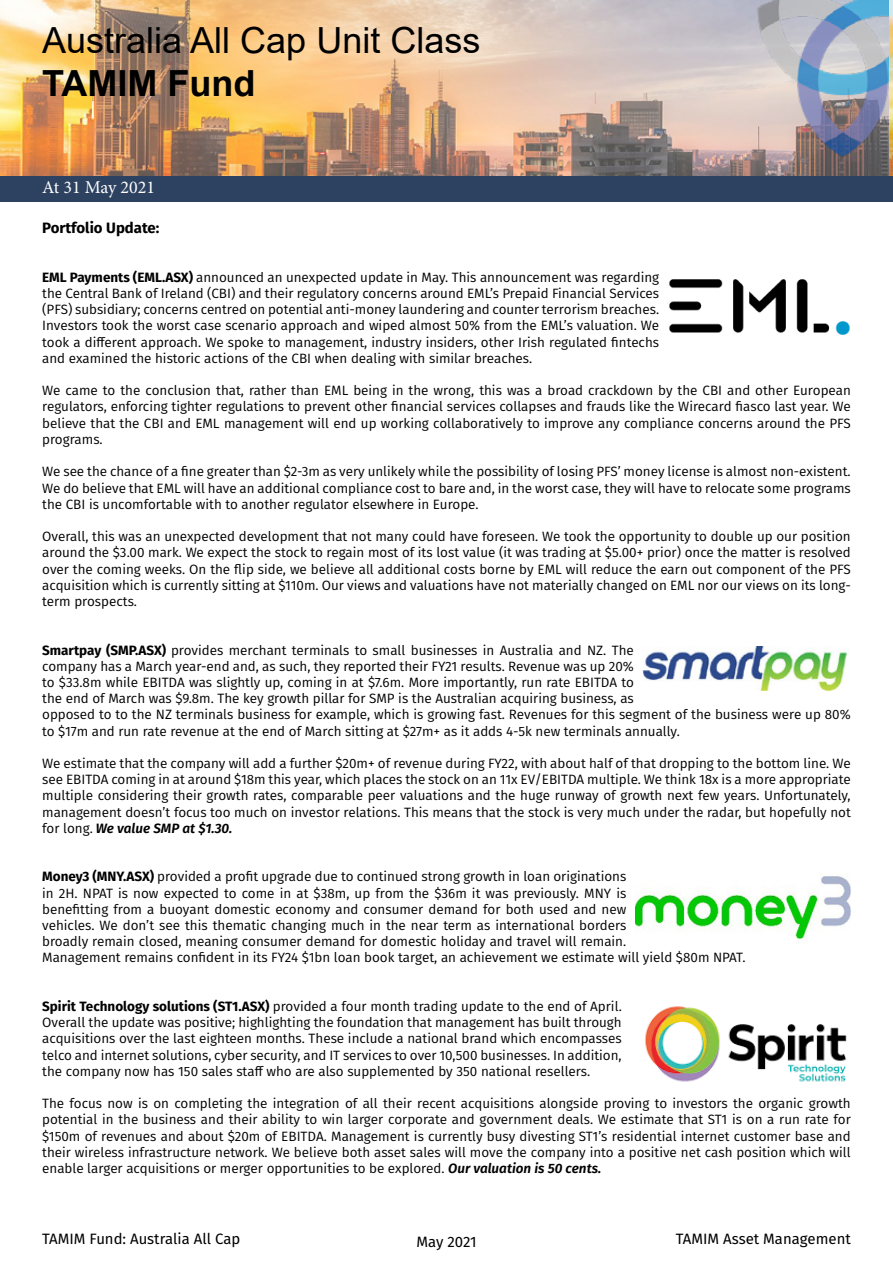
<style>
.page{position:relative;width:893px;height:1263px;background:#fff}
.page>*{position:absolute;margin:0;border:0;box-sizing:border-box;transform-origin:0 0}
.t1{font:36px "Arial";color:#000}
.t2{font:700 36px "Arial";color:#000}
.t3{font:18px "Minion Pro";color:#fff}
.t4{font:15px "Fira Sans";color:#000}
.t5{font:700 15px "Fira Sans";color:#000}
.t6{font:13.5px/16.2px "Fira Sans";color:#000;text-align:justify}
.s1{font-weight:700}
.s2{font-weight:600;font-style:italic}
</style>
<div class="page">
<img style="left:0;top:0;width:725px;height:176px">
<div style="left:0;top:176px;width:893px;height:26px;background:#2d4261"></div>
<img style="left:725px;top:0;width:165px;height:176px">
<img style="left:890px;top:0;width:3px;height:176px">
<img style="left:643px;top:646px;width:204px;height:44px">
<img style="left:669px;top:279px;width:181px;height:56px">
<img style="left:635px;top:876px;width:216px;height:65px">
<img style="left:645px;top:1006px;width:202px;height:76px">
<h1 class="t1" style="left:42px;top:16px;width:440px">Australia All Cap Unit Class</h1>
<h1 class="t2" style="left:42px;top:58px;width:215px">TAMIM Fund</h1>
<h2 class="t3" style="left:42px;top:175px;width:114px">At 31 May 2021</h2>
<p class="t5" style="left:42px;top:215px;width:119px">Portfolio Update:</p>
<p class="t6" style="left:42px;top:269px;width:618px"><span class="s1">EML Payments (EML.ASX)</span> announced an unexpected update in May. This announcement was regarding the Central Bank of Ireland (CBI) and their regulatory concerns around EML’s Prepaid Financial Services (PFS) subsidiary; concerns centred on potential anti-money laundering and counter terrorism breaches.<br>Investors took the worst case scenario approach and wiped almost 50% from the EML’s valuation. We took a different approach. We spoke to management, industry insiders, other Irish regulated fintechs and examined the historic actions of the CBI when dealing with similar breaches.</p>
<p class="t6" style="left:42px;top:382px;width:810px">We came to the conclusion that, rather than EML being in the wrong, this was a broad crackdown by the CBI and other European regulators, enforcing tighter regulations to prevent other financial services collapses and frauds like the Wirecard fiasco last year. We believe that the CBI and EML management will end up working collaboratively to improve any compliance concerns around the PFS programs.</p>
<p class="t6" style="left:42px;top:463px;width:810px">We see the chance of a fine greater than $2-3m as very unlikely while the possibility of losing PFS’ money license is almost non-existent.<br>We do believe that EML will have an additional compliance cost to bare and, in the worst case, they will have to relocate some programs the CBI is uncomfortable with to another regulator elsewhere in Europe.</p>
<p class="t6" style="left:42px;top:528px;width:810px">Overall, this was an unexpected development that not many could have foreseen. We took the opportunity to double up our position around the $3.00 mark. We expect the stock to regain most of its lost value (it was trading at $5.00+ prior) once the matter is resolved over the coming weeks. On the flip side, we believe all additional costs borne by EML will reduce the earn out component of the PFS acquisition which is currently sitting at $110m. Our views and valuations have not materially changed on EML nor our views on its long&shy;term prospects.</p>
<p class="t6" style="left:42px;top:641px;width:810px;text-align:left"><span class="s1">Smartpay (SMP.ASX)</span> provides merchant terminals to small businesses in Australia and NZ. The<br>company has a March year-end and, as such, they reported their FY21 results. Revenue was up 20%<br>to $33.8m while EBITDA was slightly up, coming in at $7.6m. More importantly, run rate EBITDA to<br>the end of March was $9.8m. The key growth pillar for SMP is the Australian acquiring business, as<br>opposed to to the NZ terminals business for example, which is growing fast. Revenues for this segment of the business were up 80% to $17m and run rate revenue at the end of March sitting at $27m+ as it adds 4-5k new terminals annually.</p>
<p class="t6" style="left:42px;top:755px;width:810px">We estimate that the company will add a further $20m+ of revenue during FY22, with about half of that dropping to the bottom line. We see EBITDA coming in at around $18m this year, which places the stock on an 11x EV/EBITDA multiple. We think 18x is a more appropriate multiple considering their growth rates, comparable peer valuations and the huge runway of growth next few years. Unfortunately, management doesn’t focus too much on investor relations. This means that the stock is very much under the radar, but hopefully not for long. <span class="s2">We value SMP at $1.30.</span></p>
<p class="t6" style="left:42px;top:868px;width:705px;text-align:left"><span class="s1">Money3 (MNY.ASX)</span> provided a profit upgrade due to continued strong growth in loan originations<br>in 2H. NPAT is now expected to come in at $38m, up from the $36m it was previously. MNY is<br>benefitting from a buoyant domestic economy and consumer demand for both used and new<br>vehicles. We don’t see this thematic changing much in the near term as international borders<br>broadly remain closed, meaning consumer demand for domestic holiday and travel will remain.<br>Management remains confident in its FY24 $1bn loan book target, an achievement we estimate will yield $80m NPAT.</p>
<p class="t6" style="left:42px;top:998px;width:581px"><span class="s1">Spirit Technology solutions (ST1.ASX)</span> provided a four month trading update to the end of April.<br>Overall the update was positive; highlighting the foundation that management has built through acquisitions over the last eighteen months. These include a national brand which encompasses telco and internet solutions, cyber security, and IT services to over 10,500 businesses. In addition, the company now has 150 sales staff who are also supplemented by 350 national resellers.</p>
<p class="t6" style="left:42px;top:1095px;width:810px">The focus now is on completing the integration of all their recent acquisitions alongside proving to investors the organic growth potential in the business and their ability to win larger corporate and government deals. We estimate that ST1 is on a run rate for $150m of revenues and about $20m of EBITDA. Management is currently busy divesting ST1’s residential internet customer base and their wireless infrastructure network. We believe both asset sales will move the company into a positive net cash position which will enable larger acquisitions or merger opportunities to be explored. <span class="s2">Our valuation is 50 cents.</span></p>
<p class="t4" style="left:42px;top:1228px;width:200px">TAMIM Fund: Australia All Cap</p>
<p class="t4" style="left:416px;top:1230px;width:62px">May 2021</p>
<p class="t4" style="left:676px;top:1228px;width:176px">TAMIM Asset Management</p>
</div>
